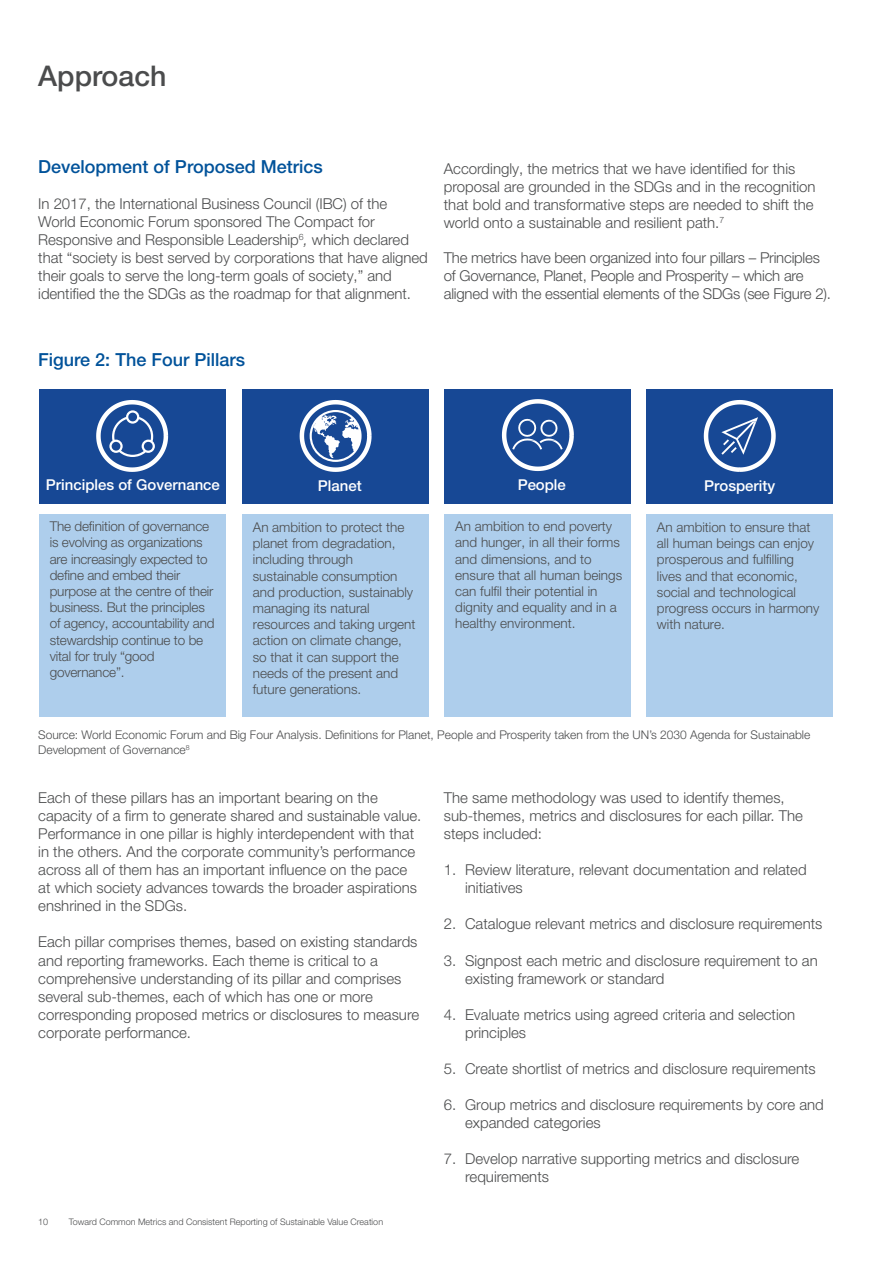
<style>
.page{position:relative;width:893px;height:1263px;background:#fff}
.page>*{position:absolute;margin:0;border:0;box-sizing:border-box;transform-origin:0 0}
.t1{font:500 28.5px "Helvetica Neue LT Pro";color:#4b4c4d}
.t2{font:500 18px "Helvetica Neue LT Pro";color:#01529a}
.t3{font:300 15px/18px "Helvetica Neue LT Pro";color:#4b4c4d}
.t4{font:500 15px "Helvetica Neue LT Pro";color:#fff}
.t5{font:300 13.5px/16.2px "Helvetica Neue LT Pro";color:#4b4c4d}
.t6{font:300 12px/14.4px "Helvetica Neue LT Pro";color:#4b4c4d}
.t7{font:300 9px "Helvetica Neue LT Pro";color:#4b4c4d}
.s1{font-style:italic}
</style>
<div class="page">
<div style="left:444px;top:514px;width:187px;height:203px;background:#aeceec"></div>
<div style="left:444px;top:389px;width:187px;height:114px;background:#174895"></div>
<svg style="left:501px;top:399px;width:73px;height:73px"></svg>
<div style="left:646px;top:514px;width:187px;height:203px;background:#aeceec"></div>
<div style="left:646px;top:389px;width:187px;height:115px;background:#174895"></div>
<svg style="left:703px;top:400px;width:73px;height:72px"></svg>
<div style="left:39px;top:514px;width:187px;height:203px;background:#aeceec"></div>
<div style="left:39px;top:389px;width:187px;height:115px;background:#174895"></div>
<svg style="left:96px;top:400px;width:73px;height:72px"></svg>
<div style="left:242px;top:514px;width:187px;height:203px;background:#aeceec"></div>
<div style="left:242px;top:389px;width:187px;height:115px;background:#174895"></div>
<svg style="left:299px;top:400px;width:73px;height:72px"></svg>
<h1 class="t1" style="left:38px;top:58px;width:130px">Approach</h1>
<p class="t2" style="left:38px;top:155px;width:286px">Development of Proposed Metrics</p>
<p class="t3" style="left:38px;top:195px;width:391px">In 2017, the International Business Council (IBC) of the World Economic Forum sponsored The Compact for Responsive and Responsible Leadership<sup>6</sup><span class="s1">,</span> which declared that “society is best served by corporations that have aligned their goals to serve the long‑term goals of society,” and identified the the SDGs as the roadmap for that alignment.</p>
<p class="t3" style="left:444px;top:159px;width:373px">Accordingly, the metrics that we have identified for this proposal are grounded in the SDGs and in the recognition that bold and transformative steps are needed to shift the world onto a sustainable and resilient path.<sup>7</sup></p>
<p class="t3" style="left:444px;top:249px;width:389px">The metrics have been organized into four pillars – Principles of Governance, Planet, People and Prosperity – which are aligned with the essential elements of the SDGs (see Figure 2).</p>
<p class="t2" style="left:38px;top:349px;width:208px">Figure 2: The Four Pillars</p>
<p class="t4" style="left:46px;top:475px;width:175px">Principles of Governance</p>
<p class="t5" style="left:50px;top:518px;width:166px">The definition of governance is evolving as organizations are increasingly expected to define and embed their purpose at the centre of their business. But the principles of agency, accountability and stewardship continue to be vital for truly “good governance”.</p>
<p class="t4" style="left:318px;top:476px;width:45px">Planet</p>
<p class="t5" style="left:253px;top:519px;width:164px">An ambition to protect the planet from degradation, including through sustainable consumption and production, sustainably managing its natural resources and taking urgent action on climate change, so that it can support the needs of the present and future generations.</p>
<p class="t4" style="left:518px;top:475px;width:50px">People</p>
<p class="t5" style="left:455px;top:518px;width:168px">An ambition to end poverty and hunger, in all their forms and dimensions, and to ensure that all human beings can fulfil their potential in dignity and equality and in a healthy environment.</p>
<p class="t4" style="left:704px;top:477px;width:73px">Prosperity</p>
<p class="t5" style="left:657px;top:519px;width:164px">An ambition to ensure that all human beings can enjoy prosperous and fulfilling lives and that economic, social and technological progress occurs in harmony with nature.</p>
<p class="t6" style="left:38px;top:727px;width:774px">Source: World Economic Forum and Big Four Analysis. Definitions for Planet, People and Prosperity taken from the UN’s 2030 Agenda for Sustainable<br>Development of Governance<sup>8</sup></p>
<p class="t3" style="left:38px;top:789px;width:385px">Each of these pillars has an important bearing on the capacity of a firm to generate shared and sustainable value.<br>Performance in one pillar is highly interdependent with that in the others. And the corporate community’s performance across all of them has an important influence on the pace at which society advances towards the broader aspirations enshrined in the SDGs.</p>
<p class="t3" style="left:38px;top:933px;width:382px">Each pillar comprises themes, based on existing standards and reporting frameworks. Each theme is critical to a comprehensive understanding of its pillar and comprises several sub‑themes, each of which has one or more corresponding proposed metrics or disclosures to measure corporate performance.</p>
<p class="t7" style="left:38px;top:1216px;width:12px">10</p>
<p class="t7" style="left:69px;top:1216px;width:316px">Toward Common Metrics and Consistent Reporting of Sustainable Value Creation</p>
<p class="t3" style="left:444px;top:789px;width:361px">The same methodology was used to identify themes, sub‑themes, metrics and disclosures for each pillar. The steps included:</p>
<p class="t3" style="left:465px;top:861px;width:343px;text-indent:-21px">1. Review literature, relevant documentation and related initiatives</p>
<p class="t3" style="left:444px;top:915px;width:380px">2. Catalogue relevant metrics and disclosure requirements</p>
<p class="t3" style="left:465px;top:951px;width:354px;text-indent:-21px">3. Signpost each metric and disclosure requirement to an existing framework or standard</p>
<p class="t3" style="left:465px;top:1005px;width:332px;text-indent:-21px">4. Evaluate metrics using agreed criteria and selection principles</p>
<p class="t3" style="left:444px;top:1059px;width:373px">5. Create shortlist of metrics and disclosure requirements</p>
<p class="t3" style="left:465px;top:1095px;width:360px;text-indent:-21px">6. Group metrics and disclosure requirements by core and expanded categories</p>
<p class="t3" style="left:465px;top:1149px;width:336px;text-indent:-21px">7. Develop narrative supporting metrics and disclosure requirements</p>
</div>
